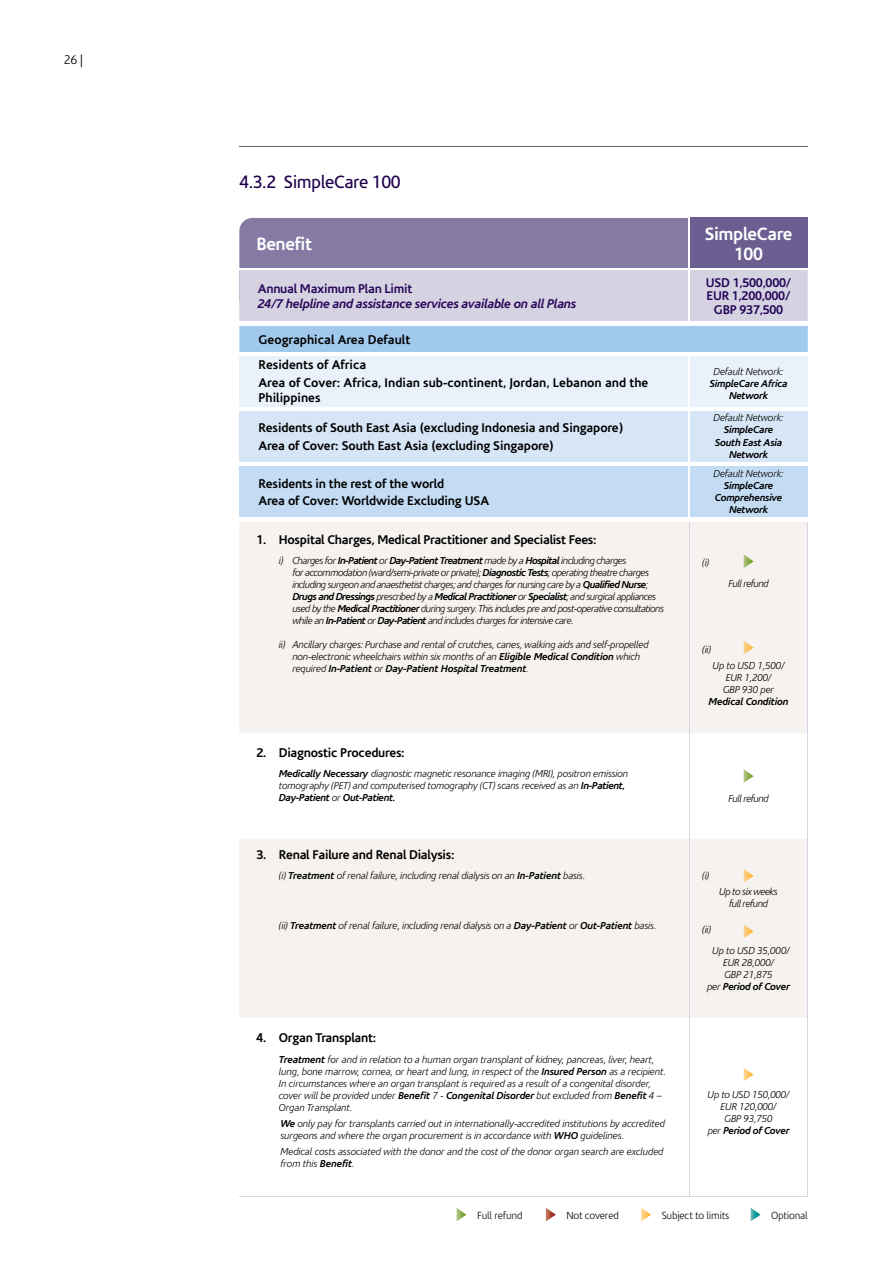
<style>
.page{position:relative;width:893px;height:1263px;background:#fff}
.page>*{position:absolute;margin:0;border:0;box-sizing:border-box;transform-origin:0 0}
.t1{font:700 18px/19.5px "Corisande";letter-spacing:-.02em;color:#fff;text-align:center}
.t2{font:18px "Corisande";letter-spacing:-.025em;color:#1f004c}
.t3{font:700 12.75px/17.4px "Corisande";letter-spacing:-.01em;color:#000}
.t4{font:700 12.75px/13.5px "Corisande";letter-spacing:-.02em;color:#260859;text-align:center}
.t5{font:italic 700 12.75px "Corisande";letter-spacing:-.02em;color:#260859}
.t6{font:300 12.75px "Corisande";color:#000}
.t7{font:300 10.5px "Corisande";letter-spacing:-.02em;color:#000}
.t8{font:italic 300 10.2px/12px "Corisande";letter-spacing:-.02em;color:#000}
.t9{font:italic 300 10.2px/12px "Corisande";letter-spacing:-.05em;color:#000}
.t10{font:italic 700 10.2px/12.1px "Corisande";letter-spacing:-.02em;color:#000;text-align:center}
.s1{font-weight:700}
</style>
<div class="page">
<hr style="left:239px;top:147px;width:569px;height:1px;background:#6a5c53">
<div style="left:239px;top:218px;width:449px;height:50px;background:#847aa3"></div>
<div style="left:689px;top:217px;width:119px;height:51px;background:#6b5f91"></div>
<svg style="left:239px;top:270px;width:569px;height:82px;background:#c3cee5"></svg>
<div style="left:239px;top:354px;width:569px;height:55px;background:#e9f1fa"></div>
<div style="left:239px;top:409px;width:569px;height:55px;background:#d7e6f6"></div>
<div style="left:239px;top:464px;width:569px;height:55px;background:#c4dcf3"></div>
<div style="left:239px;top:522px;width:568px;height:211px;background:#f5f2ef"></div>
<svg style="left:239px;top:769px;width:568px;height:312px;fill:#f5f2ef"></svg>
<div style="left:239px;top:321px;width:450px;height:5px;background:#fff"></div>
<hr style="left:689px;top:269px;width:1px;height:52px;background:#fff">
<div style="left:239px;top:517px;width:450px;height:5px;background:#fff"></div>
<hr style="left:689px;top:522px;width:1px;height:109px;background:#d7d4e4">
<hr style="left:807px;top:522px;width:1px;height:109px;background:#d7d4e4">
<hr style="left:689px;top:631px;width:1px;height:102px;background:#d7d4e4">
<hr style="left:807px;top:631px;width:1px;height:102px;background:#d7d4e4">
<hr style="left:689px;top:733px;width:1px;height:106px;background:#d7d4e4">
<hr style="left:807px;top:733px;width:1px;height:106px;background:#d7d4e4">
<hr style="left:689px;top:839px;width:1px;height:179px;background:#d7d4e4">
<hr style="left:807px;top:839px;width:1px;height:179px;background:#d7d4e4">
<hr style="left:689px;top:1018px;width:1px;height:178px;background:#d7d4e4">
<hr style="left:807px;top:1018px;width:1px;height:178px;background:#d7d4e4">
<div style="left:689px;top:321px;width:119px;height:5px;background:#fff"></div>
<hr style="left:689px;top:217px;width:1px;height:51px;background:#fff">
<hr style="left:239px;top:1196px;width:569px;height:1px;background:#e2d9d1">
<hr style="left:689px;top:355px;width:1px;height:52px;background:#fff">
<hr style="left:689px;top:410px;width:1px;height:53px;background:#fff">
<div style="left:689px;top:517px;width:119px;height:5px;background:#fff"></div>
<hr style="left:689px;top:466px;width:1px;height:51px;background:#fff">
<hr style="left:239px;top:352px;width:569px;height:3px;background:#fff">
<hr style="left:239px;top:407px;width:569px;height:3px;background:#fff">
<hr style="left:239px;top:463px;width:569px;height:3px;background:#fff">
<svg style="left:744px;top:554px;width:10px;height:14px"></svg>
<svg style="left:744px;top:641px;width:10px;height:13px"></svg>
<svg style="left:744px;top:769px;width:9px;height:14px"></svg>
<svg style="left:744px;top:869px;width:10px;height:13px"></svg>
<svg style="left:744px;top:924px;width:10px;height:14px"></svg>
<svg style="left:744px;top:1068px;width:10px;height:13px"></svg>
<svg style="left:457px;top:1208px;width:9px;height:13px"></svg>
<svg style="left:546px;top:1208px;width:10px;height:13px"></svg>
<svg style="left:751px;top:1208px;width:10px;height:13px"></svg>
<svg style="left:641px;top:1208px;width:10px;height:13px"></svg>
<p class="t6" style="left:64px;top:53px;width:21px">26 |</p>
<h1 class="t2" style="left:239px;top:172px;width:163px">4.3.2 SimpleCare 100</h1>
<h1 class="t1" style="left:256px;top:234px;width:57px">Benefit</h1>
<h1 class="t1" style="left:705px;top:225px;width:89px">SimpleCare<br>100</h1>
<p class="t4" style="left:258px;top:282px;width:156px">Annual Maximum Plan Limit</p>
<p class="t5" style="left:258px;top:296px;width:320px">24/7 helpline and assistance services available on all Plans</p>
<p class="t4" style="left:706px;top:276px;width:87px">USD 1,500,000/<br>EUR 1,200,000/<br>GBP 937,500</p>
<p class="t3" style="left:258px;top:326px;width:153px;line-height:25.8px">Geographical Area Default<br>Residents of Africa</p>
<p class="t3" style="left:258px;top:375px;width:391px;line-height:15.3px">Area of Cover: Africa, Indian sub-continent, Jordan, Lebanon and the<br>Philippines</p>
<p class="t3" style="left:258px;top:419px;width:366px">Residents of South East Asia (excluding Indonesia and Singapore)<br>Area of Cover: South East Asia (excluding Singapore)</p>
<p class="t3" style="left:258px;top:475px;width:232px">Residents in the rest of the world<br>Area of Cover: Worldwide Excluding USA</p>
<p class="t8" style="left:714px;top:365px;width:71px">Default Network:</p>
<p class="t10" style="left:709px;top:377px;width:80px">SimpleCare Africa<br>Network</p>
<p class="t8" style="left:714px;top:412px;width:71px">Default Network:</p>
<p class="t10" style="left:715px;top:424px;width:69px">SimpleCare<br>South East Asia<br>Network</p>
<p class="t8" style="left:714px;top:467px;width:71px">Default Network:</p>
<p class="t10" style="left:715px;top:479px;width:69px">SimpleCare<br>Comprehensive<br>Network</p>
<p class="t3" style="left:256px;top:531px;width:342px">1. Hospital Charges, Medical Practitioner and Specialist Fees:</p>
<p class="t9" style="left:292px;top:555px;width:373px;text-indent:-13px">i) Charges for <span class="s1">In-Patient</span> or <span class="s1">Day-Patient Treatment</span> made by a <span class="s1">Hospital</span> including charges<br>for accommodation (ward/semi-private or private); <span class="s1">Diagnostic Tests</span>; operating theatre charges including surgeon and anaesthetist charges; and charges for nursing care by a <span class="s1">Qualified Nurse</span>; <span class="s1">Drugs and Dressings</span> prescribed by a <span class="s1">Medical Practitioner</span> or <span class="s1">Specialist</span>; and surgical appliances used by the <span class="s1">Medical Practitioner</span> during surgery. This includes pre and post-operative consultations while an <span class="s1">In-Patient</span> or <span class="s1">Day-Patient</span> and includes charges for intensive care.</p>
<p class="t8" style="left:702px;top:557px;width:9px">(i)</p>
<p class="t9" style="left:728px;top:578px;width:42px">Full refund</p>
<p class="t8" style="left:292px;top:639px;width:358px;text-indent:-13px">ii) Ancillary charges: Purchase and rental of crutches, canes, walking aids and self-propelled non-electronic wheelchairs within six months of an <span class="s1">Eligible Medical Condition</span> which required <span class="s1">In-Patient</span> or <span class="s1">Day-Patient Hospital Treatment</span>.</p>
<p class="t8" style="left:702px;top:644px;width:11px">(ii)</p>
<p class="t8" style="left:713px;top:660px;width:74px;text-align:center">Up to USD 1,500/<br>EUR 1,200/<br>GBP 930 per</p>
<p class="t10" style="left:708px;top:696px;width:82px">Medical Condition</p>
<p class="t3" style="left:256px;top:744px;width:150px">2. Diagnostic Procedures:</p>
<p class="t8" style="left:279px;top:767px;width:351px"><span class="s1">Medically Necessary</span> diagnostic magnetic resonance imaging (MRI), positron emission tomography (PET) and computerised tomography (CT) scans received as an <span class="s1">In-Patient,<br>Day-Patient</span> or <span class="s1">Out-Patient.</span></p>
<p class="t3" style="left:256px;top:846px;width:200px">3. Renal Failure and Renal Dialysis:</p>
<p class="t8" style="left:279px;top:869px;width:308px">(i) <span class="s1">Treatment</span> of renal failure, including renal dialysis on an <span class="s1">In-Patient</span> basis.</p>
<p class="t8" style="left:279px;top:920px;width:379px">(ii) <span class="s1">Treatment</span> of renal failure, including renal dialysis on a <span class="s1">Day-Patient</span> or <span class="s1">Out-Patient</span> basis.</p>
<p class="t3" style="left:256px;top:1029px;width:121px">4. Organ Transplant:</p>
<p class="t8" style="left:279px;top:1053px;width:389px"><span class="s1">Treatment</span> for and in relation to a human organ transplant of kidney, pancreas, liver, heart, lung, bone marrow, cornea, or heart and lung, in respect of the <span class="s1">Insured Person</span> as a recipient.<br>In circumstances where an organ transplant is required as a result of a congenital disorder, cover will be provided under <span class="s1">Benefit</span> 7 - <span class="s1">Congenital Disorder</span> but excluded from <span class="s1">Benefit</span> 4 – Organ Transplant.</p>
<p class="t8" style="left:280px;top:1118px;width:386px"><span class="s1">We</span> only pay for transplants carried out in internationally-accredited institutions by accredited surgeons and where the organ procurement is in accordance with <span class="s1">WHO</span> guidelines.</p>
<p class="t8" style="left:280px;top:1146px;width:385px">Medical costs associated with the donor and the cost of the donor organ search are excluded from this <span class="s1">Benefit</span>.</p>
<p class="t9" style="left:728px;top:793px;width:42px">Full refund</p>
<p class="t8" style="left:702px;top:869px;width:9px">(i)</p>
<p class="t9" style="left:719px;top:885px;width:60px;text-align:center">Up to six weeks full refund</p>
<p class="t8" style="left:702px;top:924px;width:11px">(ii)</p>
<p class="t8" style="left:707px;top:945px;width:84px;text-align:center">Up to USD 35,000/<br>EUR 28,000/<br>GBP 21,875<br>per <span class="s1">Period of Cover</span></p>
<p class="t8" style="left:708px;top:1088px;width:83px;text-align:center">Up to USD 150,000/<br>EUR 120,000/<br>GBP 93,750<br>per <span class="s1">Period of Cover</span></p>
<p class="t7" style="left:477px;top:1210px;width:47px">Full refund</p>
<p class="t7" style="left:566px;top:1210px;width:54px">Not covered</p>
<p class="t7" style="left:662px;top:1210px;width:69px">Subject to limits</p>
<p class="t7" style="left:771px;top:1210px;width:38px">Optional</p>
</div>
